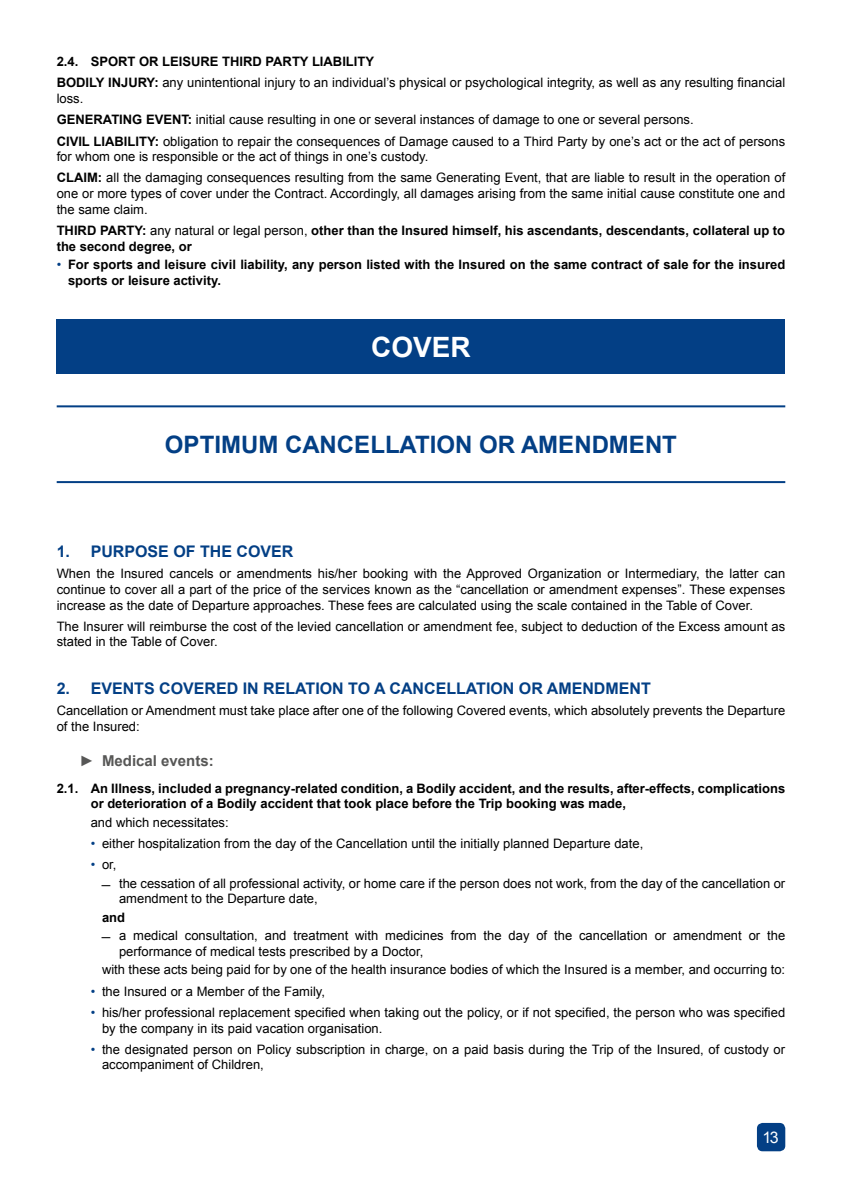
<style>
.page{position:relative;width:842px;height:1191px;background:#fff}
.page>*{position:absolute;margin:0;border:0;box-sizing:border-box;transform-origin:0 0}
.t1{font:700 28px "Arial";color:#fff}
.t2{font:700 24px "Arial";color:#033f85}
.t3{font:700 16px "Arial";color:#033f85}
.t4{font:16px "Arial";color:#fff}
.t5{font:700 15px "Arial";color:#575756}
.t6{font:13px/15.6px "Arial";color:#000}
.t7{font:700 13px/15.6px "Arial";color:#000}
.s1{font-weight:700}
.s2{font-weight:400}
.s3{font-weight:400;color:#033f85}
.s4{color:#033f85}
</style>
<div class="page">
<div style="left:757px;top:1123px;width:28px;height:28px;background:#033f85;border-radius:6px"></div>
<hr style="left:57px;top:405px;width:728px;height:2px;background:#033f85">
<hr style="left:57px;top:481px;width:728px;height:2px;background:#033f85">
<div style="left:57px;top:319px;width:728px;height:55px;background:#033f85"></div>
<p class="t6" style="left:57px;top:51px;width:730px;line-height:21.2px"><span class="s1">2.4. SPORT OR LEISURE THIRD PARTY LIABILITY<br>BODILY INJURY:</span> any unintentional injury to an individual’s physical or psychological integrity, as well as any resulting financial</p>
<p class="t6" style="left:57px;top:88px;width:730px;line-height:21.2px">loss.<br><span class="s1">GENERATING EVENT:</span> initial cause resulting in one or several instances of damage to one or several persons.<br><span class="s1">CIVIL LIABILITY:</span> obligation to repair the consequences of Damage caused to a Third Party by one’s act or the act of persons</p>
<p class="t6" style="left:57px;top:146px;width:730px;line-height:21.2px">for whom one is responsible or the act of things in one’s custody.<br><span class="s1">CLAIM:</span> all the damaging consequences resulting from the same Generating Event, that are liable to result in the operation of</p>
<p class="t6" style="left:57px;top:186px;width:730px">one or more types of cover under the Contract. Accordingly, all damages arising from the same initial cause constitute one and the same claim.</p>
<p class="t7" style="left:57px;top:223px;width:730px">THIRD PARTY: <span class="s2">any natural or legal person,</span> other than the Insured himself, his ascendants, descendants, collateral up to the second degree, or</p>
<p class="t7" style="left:68px;top:257px;width:719px;text-indent:-11px"><span class="s3">•</span> For sports and leisure civil liability, any person listed with the Insured on the same contract of sale for the insured sports or leisure activity.</p>
<h1 class="t1" style="left:371px;top:328px;width:101px">COVER</h1>
<h2 class="t2" style="left:165px;top:428px;width:513px">OPTIMUM CANCELLATION OR AMENDMENT</h2>
<p class="t3" style="left:57px;top:541px;width:15px">1.</p>
<p class="t3" style="left:91px;top:541px;width:204px">PURPOSE OF THE COVER</p>
<p class="t6" style="left:57px;top:566px;width:730px;text-align:justify">When the Insured cancels or amendments his/her booking with the Approved Organization or Intermediary, the latter can continue to cover all a part of the price of the services known as the “cancellation or amendment expenses”. These expenses increase as the date of Departure approaches. These fees are calculated using the scale contained in the Table of Cover.</p>
<p class="t6" style="left:57px;top:618px;width:730px">The Insurer will reimburse the cost of the levied cancellation or amendment fee, subject to deduction of the Excess amount as stated in the Table of Cover.</p>
<p class="t3" style="left:57px;top:677px;width:15px">2.</p>
<p class="t3" style="left:91px;top:677px;width:561px">EVENTS COVERED IN RELATION TO A CANCELLATION OR AMENDMENT</p>
<p class="t6" style="left:57px;top:703px;width:730px">Cancellation or Amendment must take place after one of the following Covered events, which absolutely prevents the Departure of the Insured:</p>
<p class="t5" style="left:79px;top:750px;width:136px">► Medical events:</p>
<p class="t7" style="left:91px;top:781px;width:696px;text-indent:-34px">2.1. An Illness, included a pregnancy-related condition, a Bodily accident, and the results, after-effects, complications or deterioration of a Bodily accident that took place before the Trip booking was made,</p>
<p class="t6" style="left:91px;top:814px;width:140px">and which necessitates:</p>
<p class="t6" style="left:91px;top:836px;width:554px"><span class="s4">•</span> either hospitalization from the day of the Cancellation until the initially planned Departure date,</p>
<p class="t6" style="left:102px;top:855px;width:685px;line-height:18.4px;text-indent:-11px"><span class="s4">•</span> or,<br>̛ the cessation of all professional activity, or home care if the person does not work, from the day of the cancellation or</p>
<p class="t6" style="left:119px;top:891px;width:200px">amendment to the Departure date,</p>
<p class="t7" style="left:102px;top:910px;width:25px">and</p>
<p class="t6" style="left:119px;top:928px;width:668px;text-indent:-17px">̛ a medical consultation, and treatment with medicines from the day of the cancellation or amendment or the performance of medical tests prescribed by a Doctor,</p>
<p class="t6" style="left:102px;top:962px;width:685px">with these acts being paid for by one of the health insurance bodies of which the Insured is a member, and occurring to:</p>
<p class="t6" style="left:91px;top:983px;width:236px"><span class="s4">•</span> the Insured or a Member of the Family,</p>
<p class="t6" style="left:102px;top:1004px;width:685px;text-indent:-11px"><span class="s4">•</span> his/her professional replacement specified when taking out the policy, or if not specified, the person who was specified by the company in its paid vacation organisation.</p>
<p class="t6" style="left:102px;top:1041px;width:685px;text-indent:-11px"><span class="s4">•</span> the designated person on Policy subscription in charge, on a paid basis during the Trip of the Insured, of custody or accompaniment of Children,</p>
<p class="t4" style="left:763px;top:1126px;width:17px">13</p>
</div>
